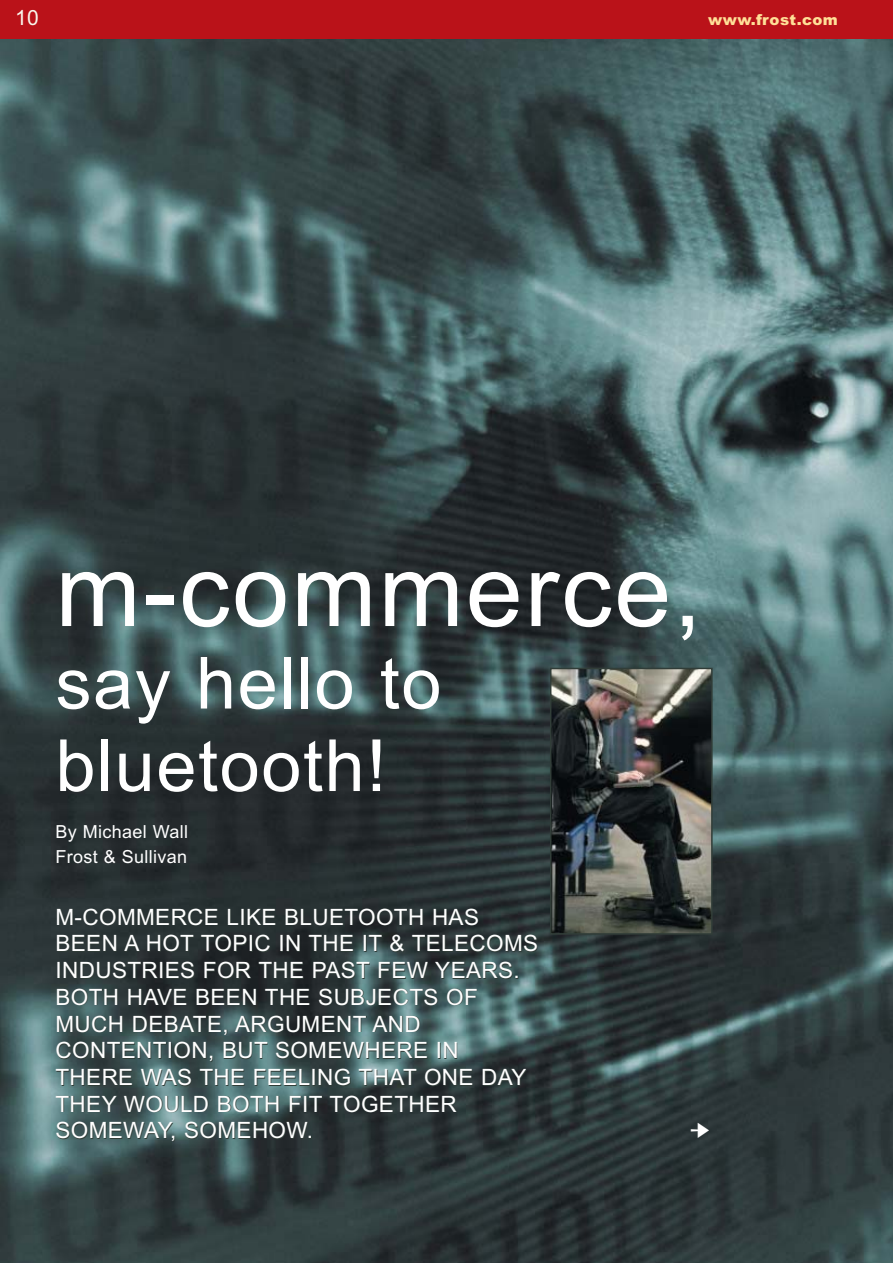
<style>
.page{position:relative;width:893px;height:1263px;background:#fff}
.page>*{position:absolute;margin:0;border:0;box-sizing:border-box;transform-origin:0 0}
.t1{font:102px "Arial";letter-spacing:.02em;color:#fff}
.t2{font:72px/82.5px "Arial";letter-spacing:.02em;color:#fff}
.t3{font:22.5px/26.7px "Arial";letter-spacing:.015em;color:#fff}
.t4{font:21px "Arial";color:#f9f7ed}
.t5{font:18px/25.5px "Arial";letter-spacing:.015em;color:#fff}
.t6{font:900 15px "Arial";letter-spacing:.025em;color:#ffe097}
</style>
<div class="page">
<img style="left:0;top:38px;width:892px;height:1225px">
<div style="left:0;top:0;width:892px;height:38px;background:#ba1219"></div>
<img style="left:553px;top:671px;width:156px;height:261px">
<div style="left:550px;top:668px;width:162px;height:267px;border:2px solid #313d38"></div>
<svg style="left:691px;top:1123px;width:18px;height:15px"></svg>
<p class="t4" style="left:15px;top:10px;width:25px">10</p>
<p class="t6" style="left:708px;top:15px;width:131px">www.frost.com</p>
<h1 class="t1" style="left:56px;top:553px;width:647px">m-commerce,</h1>
<h2 class="t2" style="left:56px;top:649px;width:387px">say hello to bluetooth!</h2>
<p class="t5" style="left:56px;top:820px;width:134px">By Michael Wall<br>Frost &amp; Sullivan</p>
<p class="t3" style="left:55px;top:906px;width:484px">M-COMMERCE LIKE BLUETOOTH HAS<br>BEEN A HOT TOPIC IN THE IT &amp; TELECOMS<br>INDUSTRIES FOR THE PAST FEW YEARS.<br>BOTH HAVE BEEN THE SUBJECTS OF<br>MUCH DEBATE, ARGUMENT AND<br>CONTENTION, BUT SOMEWHERE IN<br>THERE WAS THE FEELING THAT ONE DAY<br>THEY WOULD BOTH FIT TOGETHER<br>SOMEWAY, SOMEHOW.</p>
</div>
